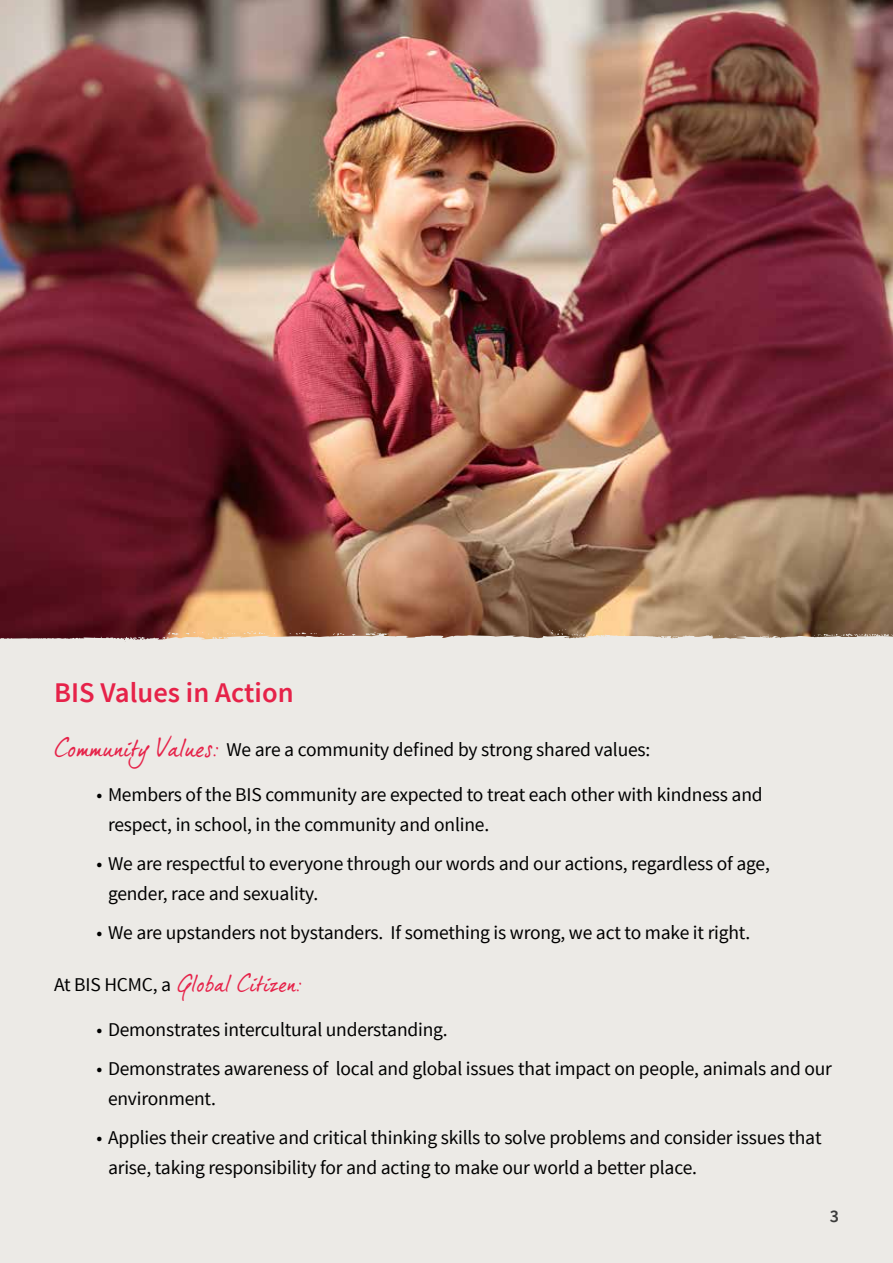
<style>
.page{position:relative;width:893px;height:1263px;background:#fff}
.page>*{position:absolute;margin:0;border:0;box-sizing:border-box;transform-origin:0 0}
.t1{font:600 28.5px "Source Sans Pro";color:#e62249}
.t2{font:22.5px "dear Joe 5 CASUAL P";letter-spacing:-.01em;color:#e62249}
.t3{font:19.5px/30px "Source Sans Pro";letter-spacing:-.01em;color:#000}
.t4{font:600 18px "Source Sans Pro";color:#3c3c3b}
.s1{font-family:"dear Joe 5 CASUAL P";font-size:24px;color:#e62249}
.s2{font-family:"Source Sans Pro";font-size:19.5px;color:#000}
</style>
<div class="page">
<img style="left:0;top:0;width:893px;height:629px">
<div style="left:0;top:629px;width:893px;height:634px;background:#eceae6"></div>
<h1 class="t1" style="left:54px;top:675px;width:241px">BIS Values in Action</h1>
<p class="t3" style="left:54px;top:735px;width:598px"><span class="s1">Community Values:</span> We are a community defined by strong shared values:</p>
<p class="t3" style="left:108px;top:779px;width:656px;text-indent:-11px">• Members of the BIS community are expected to treat each other with kindness and respect, in school, in the community and online.</p>
<p class="t3" style="left:108px;top:848px;width:663px;text-indent:-11px">• We are respectful to everyone through our words and our actions, regardless of age, gender, race and sexuality.</p>
<p class="t3" style="left:97px;top:917px;width:655px">• We are upstanders not bystanders. If something is wrong, we act to make it right.</p>
<p class="t2" style="left:54px;top:970px;width:250px"><span class="s2">At BIS HCMC, a</span> Global Citizen:</p>
<p class="t3" style="left:97px;top:1015px;width:353px">• Demonstrates intercultural understanding.</p>
<p class="t3" style="left:108px;top:1054px;width:725px;text-indent:-11px">• Demonstrates awareness of local and global issues that impact on people, animals and our environment.</p>
<p class="t3" style="left:108px;top:1123px;width:715px;text-indent:-11px">• Applies their creative and critical thinking skills to solve problems and consider issues that arise, taking responsibility for and acting to make our world a better place.</p>
<p class="t4" style="left:830px;top:1205px;width:11px">3</p>
</div>
